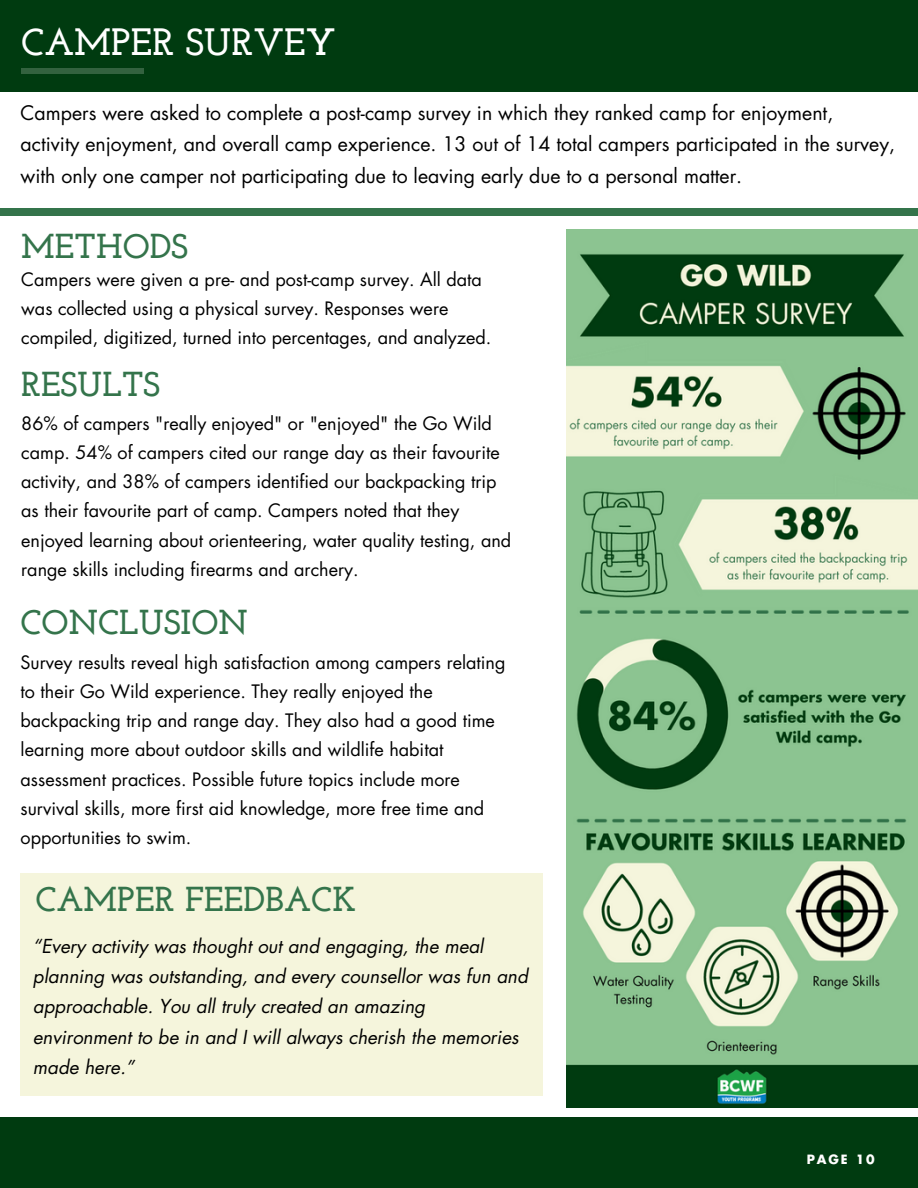
<style>
.page{position:relative;width:918px;height:1188px;background:#fff}
.page>*{position:absolute;margin:0;border:0;box-sizing:border-box;transform-origin:0 0}
.t1{font:700 37.95px "Josefin Slab";color:#fff}
.t2{font:700 34.5px "Josefin Slab";color:#34744b}
.t3{font:19.5px/31.5px "Futura Std";color:#000}
.t4{font:italic 18.75px/30.3px "Futura Std";color:#000}
.t5{font:18px/29.2px "Futura Std";color:#000}
.t6{font:700 12.45px "Futura Std";letter-spacing:.15em;color:#fff}
</style>
<div class="page">
<div style="left:0;top:0;width:918px;height:92px;background:#003b10"></div>
<div style="left:21px;top:68px;width:123px;height:6px;background:#33623f"></div>
<div style="left:0;top:1117px;width:918px;height:71px;background:#003b10"></div>
<div style="left:0;top:209px;width:918px;height:7px;background:#34744b"></div>
<div style="left:21px;top:874px;width:522px;height:222px;background:#f5f5dc"></div>
<img style="left:567px;top:229px;width:351px;height:879px">
<p class="t1" style="left:21px;top:27px;width:316px">CAMPER SURVEY</p>
<p class="t3" style="left:21px;top:98px;width:876px">Campers were asked to complete a post-camp survey in which they ranked camp for enjoyment, activity enjoyment, and overall camp experience. 13 out of 14 total campers participated in the survey, with only one camper not participating due to leaving early due to a personal matter.</p>
<p class="t2" style="left:21px;top:232px;width:168px">METHODS</p>
<p class="t5" style="left:21px;top:265px;width:472px">Campers were given a pre- and post-camp survey. All data was collected using a physical survey. Responses were compiled, digitized, turned into percentages, and analyzed.</p>
<p class="t2" style="left:21px;top:371px;width:140px">RESULTS</p>
<p class="t5" style="left:21px;top:409px;width:492px">86% of campers "really enjoyed" or "enjoyed" the Go Wild camp. 54% of campers cited our range day as their favourite activity, and 38% of campers identified our backpacking trip as their favourite part of camp. Campers noted that they enjoyed learning about orienteering, water quality testing, and range skills including firearms and archery.</p>
<p class="t2" style="left:21px;top:608px;width:229px">CONCLUSION</p>
<p class="t5" style="left:21px;top:648px;width:486px">Survey results reveal high satisfaction among campers relating to their Go Wild experience. They really enjoyed the backpacking trip and range day. They also had a good time learning more about outdoor skills and wildlife habitat assessment practices. Possible future topics include more survival skills, more first aid knowledge, more free time and opportunities to swim.</p>
<p class="t2" style="left:35px;top:885px;width:322px">CAMPER FEEDBACK</p>
<p class="t4" style="left:33px;top:931px;width:496px">“Every activity was thought out and engaging, the meal planning was outstanding, and every counsellor was fun and approachable. You all truly created an amazing environment to be in and I will always cherish the memories made here.”</p>
<p class="t6" style="left:807px;top:1154px;width:69px">PAGE 10</p>
</div>
